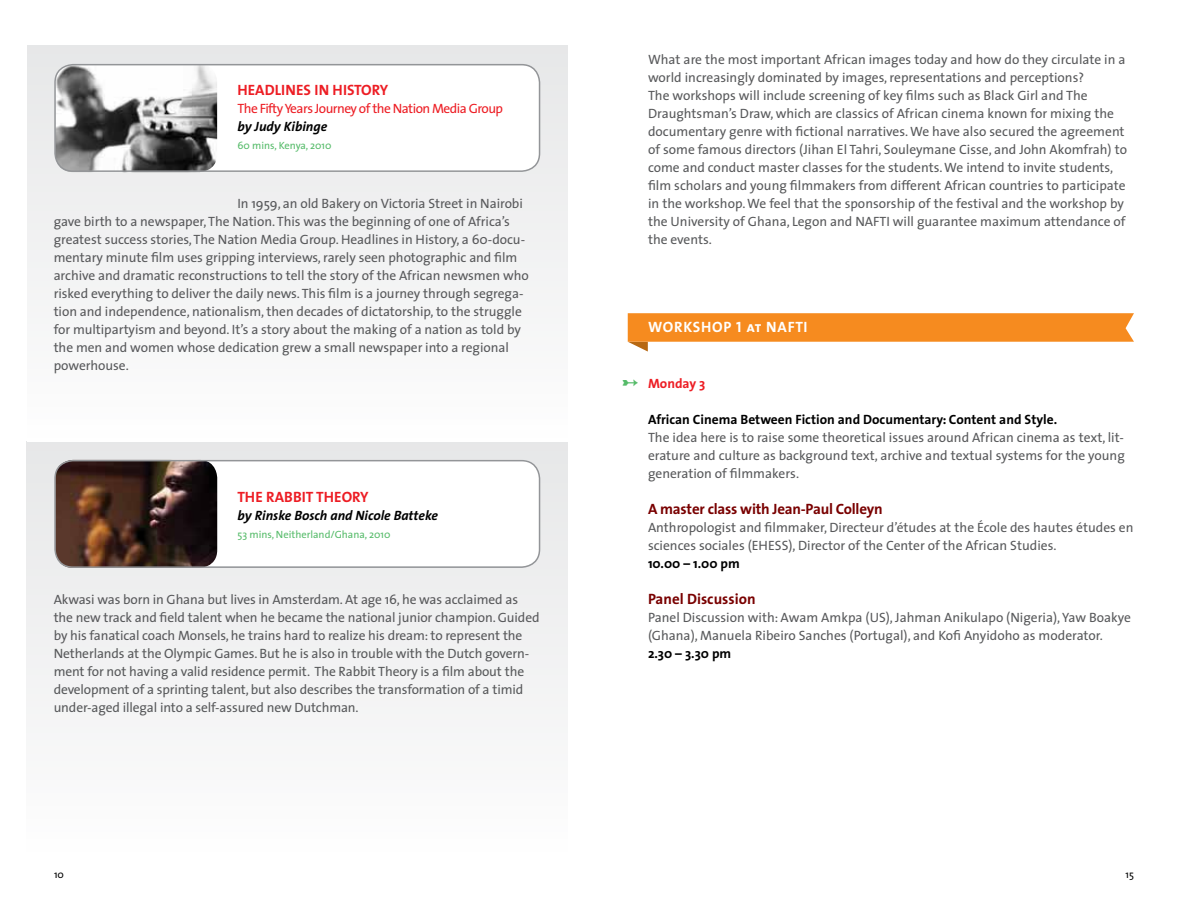
<style>
.page{position:relative;width:1188px;height:918px;background:#fff}
.page>*{position:absolute;margin:0;border:0;box-sizing:border-box;transform-origin:0 0}
.t1{font:18px "Monotype Sorts";color:#55bb69}
.t2{font:700 15px "The Sans";letter-spacing:-.015em;color:#790000}
.t3{font:700 15px "The Sans";letter-spacing:.005em;color:#ed1d24}
.t4{font:15px "The Sans Bold Caps";letter-spacing:.05em;color:#fff}
.t5{font:13.5px/18px "The Sans";letter-spacing:-.005em;color:#58595b}
.t6{font:700 13.5px "The Sans";color:#000}
.t7{font:italic 700 13.5px "The Sans";color:#000}
.t8{font:13.5px "The Sans";letter-spacing:-.04em;color:#ed1d24}
.t9{font:700 13.5px "The Sans";color:#ed1d24}
.t10{font:10.5px "The Sans";color:#55bb69}
.t11{font:10.5px "The Sans";color:#000}
</style>
<div class="page">
<svg style="left:628px;top:313px;width:506px;height:39px"></svg>
<div style="left:27px;top:442px;width:540px;height:414px;background:#f4f4f4"></div>
<div style="left:27px;top:46px;width:540px;height:396px;background:#f4f4f4"></div>
<div style="left:55px;top:65px;width:485px;height:107px;background:#fff;border-radius:18px"></div>
<img style="left:55px;top:64px;width:162px;height:108px">
<div style="left:54px;top:64px;width:486px;height:108px;border:2px solid #939598;border-radius:18px"></div>
<div style="left:55px;top:460px;width:485px;height:106px;background:#fff;border-radius:18px"></div>
<img style="left:55px;top:460px;width:162px;height:108px">
<div style="left:54px;top:460px;width:486px;height:108px;border:2px solid #939598;border-radius:18px"></div>
<p class="t3" style="left:237px;top:78px;width:20px">Headlines</p>
<p class="t3" style="left:314px;top:78px;width:38px">in History</p>
<p class="t8" style="left:237px;top:98px;width:267px">The Fifty Years Journey of the Nation Media Group</p>
<p class="t7" style="left:237px;top:116px;width:91px">by Judy Kibinge</p>
<p class="t10" style="left:237px;top:137px;width:96px">60 mins, Kenya, 2010</p>
<p class="t5" style="left:54px;top:194px;width:477px;text-indent:184px">In 1959, an old Bakery on Victoria Street in Nairobi gave birth to a newspaper, The Nation. This was the beginning of one of Africa’s greatest success stories, The Nation Media Group. Headlines in History, a 60-docu&shy;mentary minute film uses gripping interviews, rarely seen photographic and film archive and dramatic reconstructions to tell the story of the African newsmen who risked everything to deliver the daily news.This film is a journey through segrega&shy;tion and independence, nationalism, then decades of dictatorship, to the struggle for multipartyism and beyond. It’s a story about the making of a nation as told by the men and women whose dedication grew a small newspaper into a regional powerhouse.</p>
<p class="t3" style="left:237px;top:484px;width:47px">The Rabbit</p>
<p class="t3" style="left:316px;top:484px;width:18px">Theory</p>
<p class="t7" style="left:237px;top:504px;width:202px">by Rinske Bosch and Nicole Batteke</p>
<p class="t10" style="left:237px;top:526px;width:155px">53 mins, Neitherland/Ghana, 2010</p>
<p class="t5" style="left:54px;top:590px;width:487px">Akwasi was born in Ghana but lives in Amsterdam. At age 16, he was acclaimed as the new track and field talent when he became the national junior champion. Guided by his fanatical coach Monsels, he trains hard to realize his dream: to represent the Netherlands at the Olympic Games. But he is also in trouble with the Dutch govern&shy;ment for not having a valid residence permit. The Rabbit Theory is a film about the development of a sprinting talent, but also describes the transformation of a timid under-aged illegal into a self-assured new Dutchman.</p>
<p class="t5" style="left:648px;top:50px;width:481px">What are the most important African images today and how do they circulate in a world increasingly dominated by images, representations and perceptions?<br>The workshops will include screening of key films such as Black Girl and The Draughtsman’s Draw, which are classics of African cinema known for mixing the documentary genre with fictional narratives. We have also secured the agreement of some famous directors (Jihan El Tahri, Souleymane Cisse, and John Akomfrah) to come and conduct master classes for the students. We intend to invite students, film scholars and young filmmakers from different African countries to participate in the workshop. We feel that the sponsorship of the festival and the workshop by the University of Ghana, Legon and NAFTI will guarantee maximum attendance of the events.</p>
<p class="t4" style="left:648px;top:314px;width:161px">WORKSHOP 1 at NAFTI</p>
<h1 class="t1" style="left:622px;top:375px;width:19px">ø</h1>
<p class="t9" style="left:648px;top:372px;width:59px">Monday 3</p>
<p class="t6" style="left:648px;top:408px;width:411px">African Cinema Between Fiction and Documentary: Content and Style.</p>
<p class="t5" style="left:648px;top:428px;width:478px;text-align:justify">The idea here is to raise some theoretical issues around African cinema as text, lit&shy;erature and culture as background text, archive and textual systems for the young generation of filmmakers.</p>
<p class="t2" style="left:648px;top:496px;width:236px">A master class with Jean-Paul Colleyn</p>
<p class="t5" style="left:648px;top:518px;width:487px">Anthropologist and filmmaker, Directeur d’études at the École des hautes études en sciences sociales (EHESS), Director of the Center of the African Studies.</p>
<p class="t6" style="left:648px;top:552px;width:93px">10.00 – 1.00 pm</p>
<p class="t2" style="left:648px;top:586px;width:109px">Panel Discussion</p>
<p class="t5" style="left:648px;top:608px;width:484px">Panel Discussion with: Awam Amkpa (US), Jahman Anikulapo (Nigeria), Yaw Boakye (Ghana), Manuela Ribeiro Sanches (Portugal), and Kofi Anyidoho as moderator.</p>
<p class="t6" style="left:648px;top:642px;width:85px">2.30 – 3.30 pm</p>
<p class="t11" style="left:54px;top:866px;width:11px">10</p>
<p class="t11" style="left:1126px;top:866px;width:10px">15</p>
</div>
